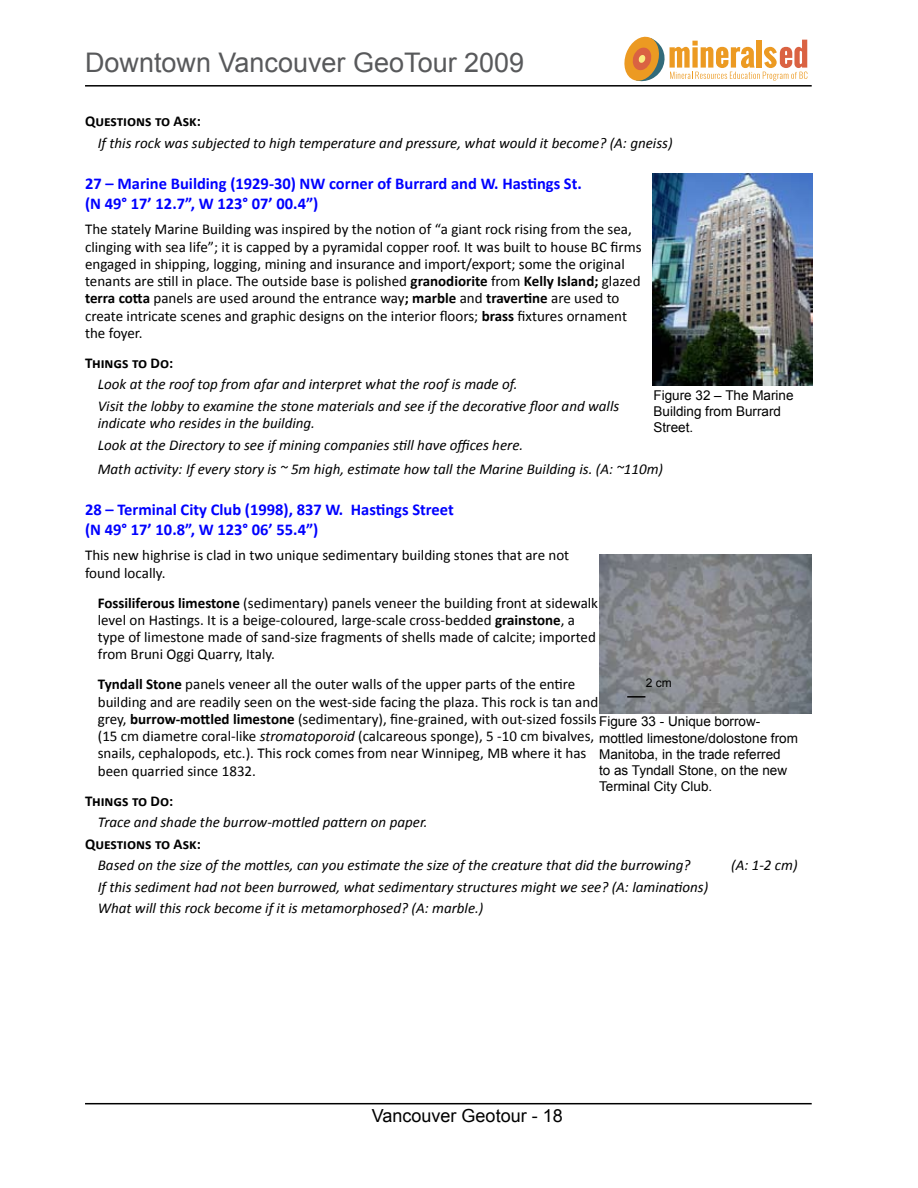
<style>
.page{position:relative;width:918px;height:1188px;background:#fff}
.page>*{position:absolute;margin:0;border:0;box-sizing:border-box;transform-origin:0 0}
.t1{font:27px "Arial";color:#58595b}
.t2{font:18px "Arial";color:#000}
.t3{font:700 16.5px/19.8px "Calibri";color:#00f}
.t4{font:15px/17.2px "Calibri";color:#000}
.t5{font:italic 15px/21.5px "Calibri";color:#000}
.t6{font:700 15px "Calibri";color:#000}
.t7{font:13.5px/16.2px "Arial";color:#000}
.t8{font:12px "Arial";color:#000}
.s1{font-weight:700}
.s2{font-style:italic}
</style>
<div class="page">
<hr style="left:85px;top:85px;width:727px;height:2px;background:#000">
<hr style="left:85px;top:1103px;width:727px;height:1px;background:#000">
<svg style="left:624px;top:36px;width:183px;height:46px"></svg>
<img style="left:599px;top:555px;width:213px;height:159px">
<img style="left:653px;top:173px;width:159px;height:213px">
<svg style="left:627px;top:696px;width:18px;height:2px"></svg>
<h1 class="t1" style="left:85px;top:45px;width:441px">Downtown Vancouver GeoTour 2009</h1>
<p class="t6" style="left:85px;top:112px;width:117px">Questions to Ask:</p>
<p class="t5" style="left:98px;top:131px;width:576px">If this rock was subjected to high temperature and pressure, what would it become? (A: gneiss)</p>
<p class="t3" style="left:85px;top:173px;width:498px">27 – Marine Building (1929-30) NW corner of Burrard and W. Hastings St. (N 49° 17’ 12.7”, W 123° 07’ 00.4”)</p>
<p class="t4" style="left:85px;top:220px;width:558px">The stately Marine Building was inspired by the notion of “a giant rock rising from the sea, clinging with sea life”; it is capped by a pyramidal copper roof. It was built to house BC firms engaged in shipping, logging, mining and insurance and import/export; some the original tenants are still in place. The outside base is polished <span class="s1">granodiorite</span> from <span class="s1">Kelly Island;</span> glazed <span class="s1">terra cotta</span> panels are used around the entrance way<span class="s1">; marble</span> and <span class="s1">travertine</span> are used to create intricate scenes and graphic designs on the interior floors; <span class="s1">brass</span> fixtures ornament the foyer.</p>
<p class="t6" style="left:85px;top:353px;width:90px">Things to Do:</p>
<p class="t5" style="left:98px;top:373px;width:523px">Look at the roof top from afar and interpret what the roof is made of.<br>Visit the lobby to examine the stone materials and see if the decorative floor and walls</p>
<p class="t5" style="left:98px;top:412px;width:427px">indicate who resides in the building.<br>Look at the Directory to see if mining companies still have offices here.</p>
<p class="t5" style="left:98px;top:457px;width:567px">Math activity: If every story is ~ 5m high, estimate how tall the Marine Building is. (A: ~110m)</p>
<p class="t3" style="left:85px;top:499px;width:370px">28 – Terminal City Club (1998), 837 W. Hastings Street (N 49° 17’ 10.8”, W 123° 06’ 55.4”)</p>
<p class="t4" style="left:85px;top:546px;width:486px">This new highrise is clad in two unique sedimentary building stones that are not found locally.</p>
<p class="t4" style="left:98px;top:593px;width:502px"><span class="s1">Fossiliferous limestone</span> (sedimentary) panels veneer the building front at sidewalk level on Hastings. It is a beige-coloured, large-scale cross-bedded <span class="s1">grainstone</span>, a type of limestone made of sand-size fragments of shells made of calcite; imported from Bruni Oggi Quarry, Italy.</p>
<p class="t4" style="left:98px;top:675px;width:502px"><span class="s1">Tyndall Stone</span> panels veneer all the outer walls of the upper parts of the entire building and are readily seen on the west-side facing the plaza. This rock is tan and grey, <span class="s1">burrow-mottled limestone</span> (sedimentary), fine-grained, with out-sized fossils (15 cm diametre coral-like <span class="s2">stromatoporoid</span> (calcareous sponge), 5 -10 cm bivalves, snails, cephalopods, etc.). This rock comes from near Winnipeg, MB where it has been quarried since 1832.</p>
<p class="t6" style="left:85px;top:791px;width:90px">Things to Do:</p>
<p class="t5" style="left:98px;top:811px;width:331px">Trace and shade the burrow-mottled pattern on paper.</p>
<p class="t6" style="left:85px;top:834px;width:117px">Questions to Ask:</p>
<p class="t5" style="left:98px;top:854px;width:594px">Based on the size of the mottles, can you estimate the size of the creature that did the burrowing?</p>
<p class="t5" style="left:731px;top:854px;width:68px">(A: 1-2 cm)</p>
<p class="t5" style="left:98px;top:875px;width:612px">If this sediment had not been burrowed, what sedimentary structures might we see? (A: laminations)<br>What will this rock become if it is metamorphosed? (A: marble.)</p>
<p class="t7" style="left:654px;top:387px;width:142px">Figure 32 – The Marine<br>Building from Burrard<br>Street.</p>
<p class="t8" style="left:646px;top:675px;width:28px">2 cm</p>
<p class="t7" style="left:599px;top:714px;width:200px">Figure 33 - Unique borrow&shy;mottled limestone/dolostone from<br>Manitoba, in the trade referred<br>to as Tyndall Stone, on the new<br>Terminal City Club.</p>
<p class="t2" style="left:372px;top:1104px;width:192px">Vancouver Geotour - 18</p>
</div>
